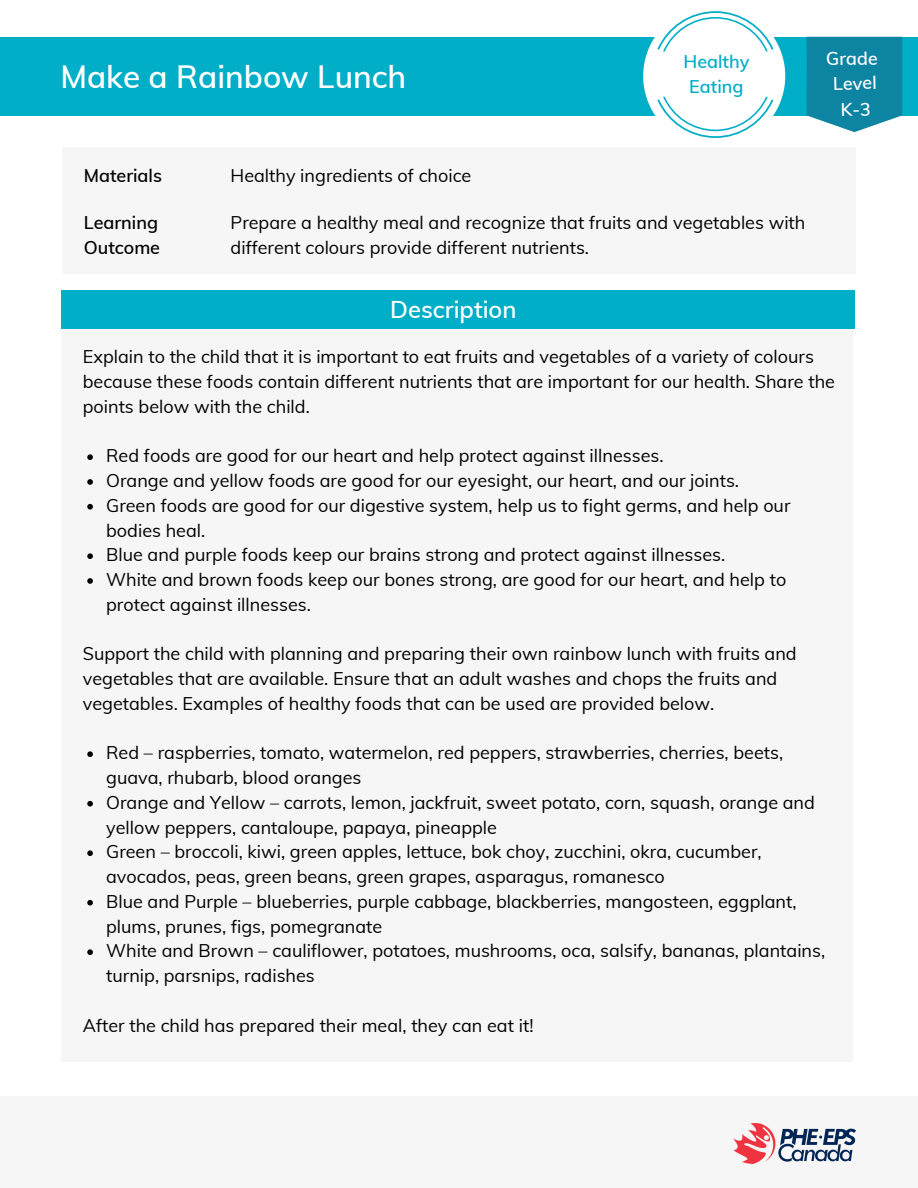
<style>
.page{position:relative;width:918px;height:1188px;background:#fff}
.page>*{position:absolute;margin:0;border:0;box-sizing:border-box;transform-origin:0 0}
.t1{font:600 31.5px "Muli";color:#fff}
.t2{font:600 23.7px "Muli";color:#fff}
.t3{font:18px/24.8px "Muli";color:#000}
.t4{font:600 18px/24.8px "Muli";color:#000}
.t5{font:600 18px/25px "Muli";color:#00aec7;text-align:center}
.t6{font:600 18px/25.5px "Muli";color:#fff;text-align:center}
</style>
<div class="page">
<div style="left:61px;top:328px;width:792px;height:734px;background:#f6f6f6"></div>
<div style="left:61px;top:290px;width:793px;height:38px;background:#00aec7"></div>
<div style="left:0;top:37px;width:918px;height:79px;background:#00aec7"></div>
<svg style="left:87px;top:454px;width:6px;height:6px"></svg>
<svg style="left:87px;top:479px;width:6px;height:6px"></svg>
<svg style="left:87px;top:504px;width:6px;height:6px"></svg>
<svg style="left:87px;top:553px;width:6px;height:6px"></svg>
<svg style="left:87px;top:578px;width:6px;height:6px"></svg>
<svg style="left:87px;top:751px;width:6px;height:6px"></svg>
<svg style="left:87px;top:801px;width:6px;height:6px"></svg>
<svg style="left:87px;top:850px;width:6px;height:6px"></svg>
<svg style="left:87px;top:900px;width:6px;height:6px"></svg>
<svg style="left:87px;top:949px;width:6px;height:6px"></svg>
<div style="left:62px;top:147px;width:794px;height:127px;background:#f6f6f6"></div>
<svg style="left:643px;top:11px;width:142px;height:127px"></svg>
<svg style="left:807px;top:37px;width:95px;height:95px;background:#218ea9"></svg>
<div style="left:0;top:1096px;width:918px;height:92px;background:#f6f6f6"></div>
<img style="left:734px;top:1123px;width:121px;height:41px">
<h1 class="t1" style="left:60px;top:56px;width:347px">Make a Rainbow Lunch</h1>
<p class="t5" style="left:683px;top:49px;width:67px">Healthy<br>Eating</p>
<p class="t6" style="left:826px;top:46px;width:53px;rotate:-1deg">Grade<br>Level<br>K-3</p>
<p class="t4" style="left:84px;top:163px;width:80px">Materials</p>
<p class="t4" style="left:84px;top:210px;width:78px">Learning<br>Outcome</p>
<p class="t3" style="left:231px;top:163px;width:242px">Healthy ingredients of choice</p>
<p class="t3" style="left:231px;top:210px;width:576px">Prepare a healthy meal and recognize that fruits and vegetables with different colours provide different nutrients.</p>
<h2 class="t2" style="left:390px;top:294px;width:128px">Description</h2>
<p class="t3" style="left:83px;top:344px;width:754px">Explain to the child that it is important to eat fruits and vegetables of a variety of colours because these foods contain different nutrients that are important for our health. Share the points below with the child.</p>
<p class="t3" style="left:106px;top:443px;width:686px">Red foods are good for our heart and help protect against illnesses.<br>Orange and yellow foods are good for our eyesight, our heart, and our joints.<br>Green foods are good for our digestive system, help us to fight germs, and help our bodies heal.<br>Blue and purple foods keep our brains strong and protect against illnesses.<br>White and brown foods keep our bones strong, are good for our heart, and help to protect against illnesses.</p>
<p class="t3" style="left:83px;top:641px;width:716px">Support the child with planning and preparing their own rainbow lunch with fruits and vegetables that are available. Ensure that an adult washes and chops the fruits and vegetables. Examples of healthy foods that can be used are provided below.</p>
<p class="t3" style="left:106px;top:740px;width:721px">Red – raspberries, tomato, watermelon, red peppers, strawberries, cherries, beets, guava, rhubarb, blood oranges<br>Orange and Yellow – carrots, lemon, jackfruit, sweet potato, corn, squash, orange and yellow peppers, cantaloupe, papaya, pineapple<br>Green – broccoli, kiwi, green apples, lettuce, bok choy, zucchini, okra, cucumber, avocados, peas, green beans, green grapes, asparagus, romanesco<br>Blue and Purple – blueberries, purple cabbage, blackberries, mangosteen, eggplant, plums, prunes, figs, pomegranate<br>White and Brown – cauliflower, potatoes, mushrooms, oca, salsify, bananas, plantains, turnip, parsnips, radishes</p>
<p class="t3" style="left:83px;top:1012px;width:452px">After the child has prepared their meal, they can eat it!</p>
</div>
